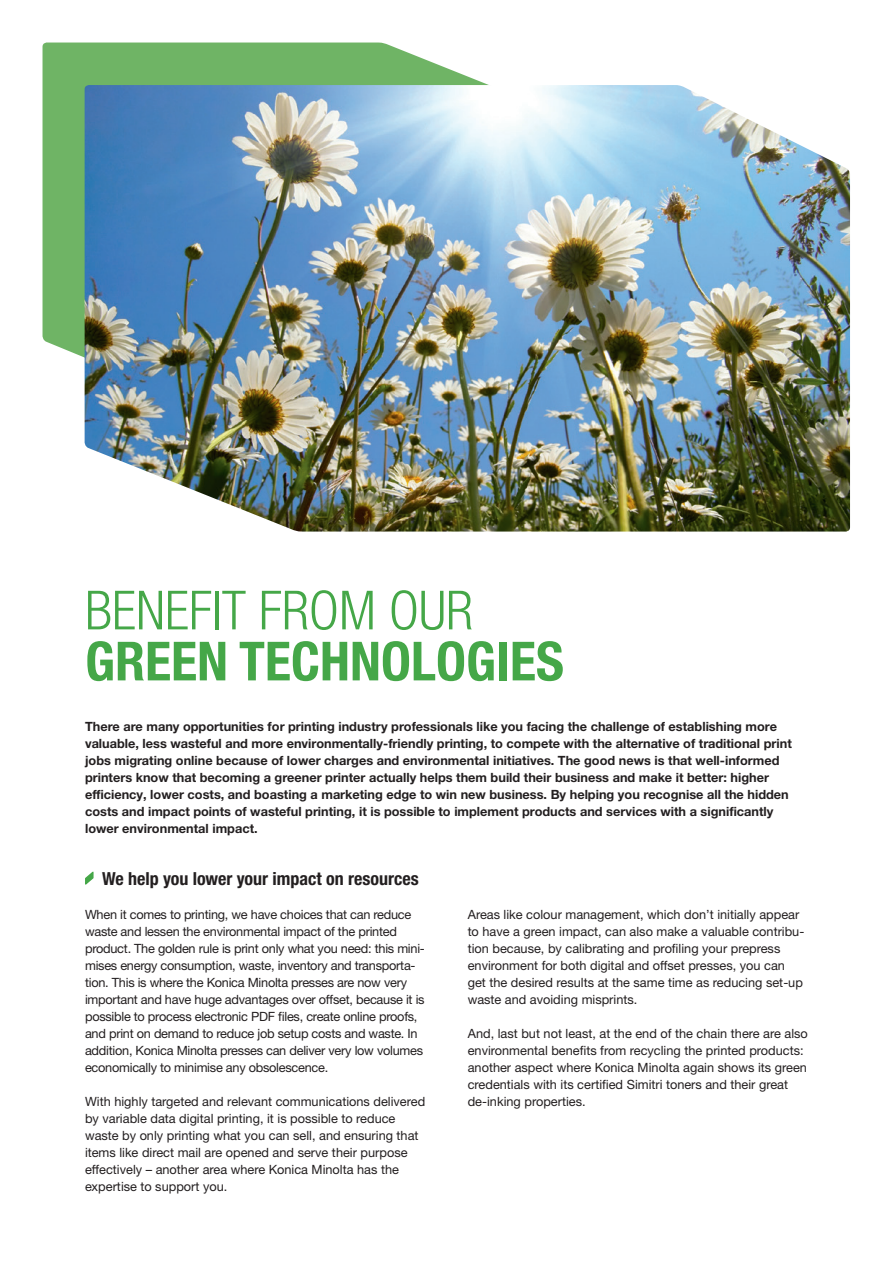
<style>
.page{position:relative;width:893px;height:1263px;background:#fff}
.page>*{position:absolute;margin:0;border:0;box-sizing:border-box;transform-origin:0 0}
.Bro_Inside_HEAD_Bold{font:700 condensed 54px "Helvetica Neue LTW1 G";color:#45a748}
.Bro_Inside_HEAD_Ligh{font:300 condensed 54px "Helvetica Neue LTW1 G";color:#45a748}
.Bro_Inside_SUBHEAD_B{font:700 condensed 18px "Helvetica Neue LTW1 G";color:#231f20}
.Bro_Inside_COPY_Roma{font:12.75px/17px "Helvetica Neue LTW1 G";color:#231f20}
.Bro_Inside_COPYBOLD{font:700 12.75px/17px "Helvetica Neue LTW1 G";color:#231f20}
.Bro_Inside_COPY_Roma-2{font:12.75px/17px "Helvetica Neue LTW1 G";letter-spacing:-.02em;color:#231f20}
</style>
<div class="page">
<svg style="left:43px;top:43px;width:446px;height:401px;fill:#6fb465"></svg>
<svg style="left:85px;top:871px;width:9px;height:14px"></svg>
<img style="left:85px;top:85px;width:765px;height:446px">
<p class="Bro_Inside_HEAD_Ligh" style="left:85px;top:579px;width:389px">BENEFIT FROM OUR</p>
<p class="Bro_Inside_HEAD_Bold" style="left:85px;top:629px;width:480px">GREEN TECHNOLOGIES</p>
<p class="Bro_Inside_COPYBOLD" style="left:85px;top:718px;width:708px">There are many opportunities for printing industry professionals like you facing the challenge of establishing more valuable, less wasteful and more environmentally-friendly printing, to compete with the alternative of traditional print jobs migrating online because of lower charges and environmental initiatives. The good news is that well-informed printers know that becoming a greener printer actually helps them build their business and make it better: higher efficiency, lower costs, and boasting a marketing edge to win new business. By helping you recognise all the hidden costs and impact points of wasteful printing, it is possible to implement products and services with a significantly lower environmental impact.</p>
<p class="Bro_Inside_SUBHEAD_B" style="left:102px;top:867px;width:318px">We help you lower your impact on resources</p>
<p class="Bro_Inside_COPY_Roma-2" style="left:85px;top:905px;width:341px">When it comes to printing, we have choices that can reduce waste and lessen the environmental impact of the printed product. The golden rule is print only what you need: this mini&shy;mises energy consumption, waste, inventory and transporta&shy;tion. This is where the Konica Minolta presses are now very important and have huge advantages over offset, because it is possible to process electronic PDF files, create online proofs, and print on demand to reduce job setup costs and waste. In addition, Konica Minolta presses can deliver very low volumes economically to minimise any obsolescence.</p>
<p class="Bro_Inside_COPY_Roma" style="left:85px;top:1092px;width:342px">With highly targeted and relevant communications delivered by variable data digital printing, it is possible to reduce waste by only printing what you can sell, and ensuring that items like direct mail are opened and serve their purpose effectively – another area where Konica Minolta has the expertise to support you.</p>
<p class="Bro_Inside_COPY_Roma" style="left:468px;top:905px;width:338px">Areas like colour management, which don’t initially appear to have a green impact, can also make a valuable contribu&shy;tion because, by calibrating and profiling your prepress environment for both digital and offset presses, you can get the desired results at the same time as reducing set-up waste and avoiding misprints.</p>
<p class="Bro_Inside_COPY_Roma" style="left:468px;top:1024px;width:342px">And, last but not least, at the end of the chain there are also environmental benefits from recycling the printed products: another aspect where Konica Minolta again shows its green credentials with its certified Simitri toners and their great de-inking properties.</p>
</div>
